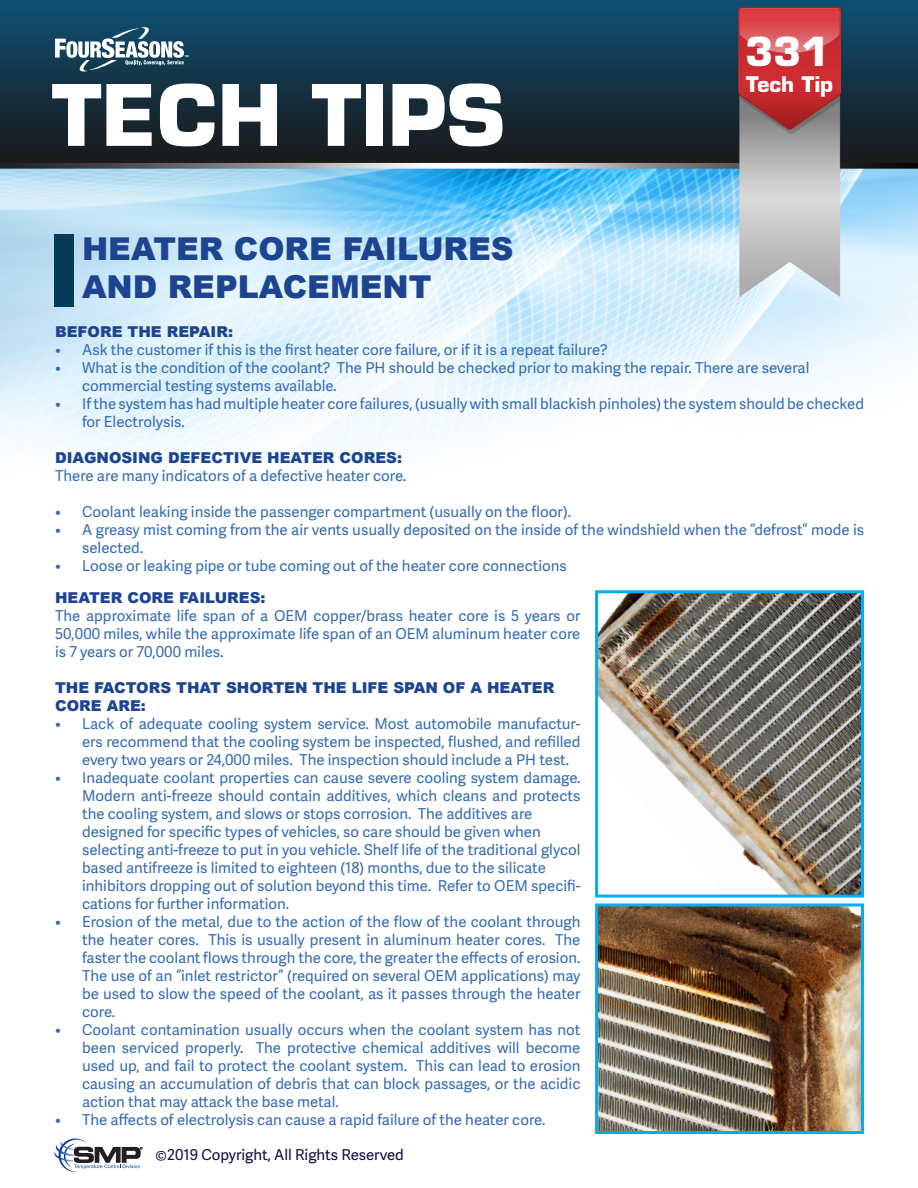
<style>
.page{position:relative;width:918px;height:1188px;background:#fff}
.page>*{position:absolute;margin:0;border:0;box-sizing:border-box;transform-origin:0 0}
.t1{font:700 82.5px "Eurostile LT Std";color:#fff}
.t2{font:700 39px "Eurostile LT Std";color:#fff}
.t3{font:900 31.5px "Arial";color:#1d4490}
.t4{font:700 21px "Eurostile LT Std";color:#fff}
.t5{font:15px/18px "Adelle Sans";color:#336ab3;text-align:justify}
.t6{font:900 15px/18px "Arial";color:#1d4490}
.t7{font:15px "Adelle Sans";color:#090e3f}
.t8{font:7.2px "Myriad Pro";color:#fff}
</style>
<div class="page">
<img style="left:0;top:0;width:918px;height:1150px">
<div style="left:54px;top:234px;width:19px;height:73px;background:#053b57"></div>
<img style="left:599px;top:594px;width:261px;height:300px">
<div style="left:595px;top:590px;width:269px;height:308px;border:3px solid #00aeef"></div>
<svg style="left:55px;top:27px;width:129px;height:44px"></svg>
<svg style="left:54px;top:1138px;width:88px;height:34px"></svg>
<img style="left:599px;top:907px;width:261px;height:223px">
<div style="left:595px;top:903px;width:269px;height:231px;border:3px solid #00aeef"></div>
<p class="t8" style="left:184px;top:53px;width:6px">™</p>
<p class="t1" style="left:52px;top:65px;width:455px">TECH TIPS</p>
<p class="t3" style="left:82px;top:226px;width:433px">HEATER CORE FAILURES</p>
<p class="t3" style="left:82px;top:264px;width:351px">AND REPLACEMENT</p>
<p class="t2" style="left:745px;top:27px;width:86px">331</p>
<p class="t4" style="left:746px;top:72px;width:89px">Tech Tip</p>
<p class="t6" style="left:55px;top:322px;width:179px">BEFORE THE REPAIR:</p>
<p class="t5" style="left:55px;top:340px;width:554px">• Ask the customer if this is the first heater core failure, or if it is a repeat failure?</p>
<p class="t5" style="left:55px;top:358px;width:756px">• What is the condition of the coolant? The PH should be checked prior to making the repair. There are several</p>
<p class="t5" style="left:82px;top:376px;width:256px">commercial testing systems available.</p>
<p class="t5" style="left:82px;top:394px;width:783px;text-indent:-27px">• If the system has had multiple heater core failures, (usually with small blackish pinholes) the system should be checked for Electrolysis.</p>
<p class="t6" style="left:55px;top:448px;width:349px">DIAGNOSING DEFECTIVE HEATER CORES:</p>
<p class="t5" style="left:55px;top:466px;width:353px">There are many indicators of a defective heater core.</p>
<p class="t5" style="left:55px;top:502px;width:518px">• Coolant leaking inside the passenger compartment (usually on the floor).</p>
<p class="t5" style="left:82px;top:520px;width:783px;text-indent:-27px">• A greasy mist coming from the air vents usually deposited on the inside of the windshield when the “defrost” mode is selected.</p>
<p class="t5" style="left:55px;top:556px;width:513px">• Loose or leaking pipe or tube coming out of the heater core connections</p>
<p class="t6" style="left:55px;top:588px;width:212px">HEATER CORE FAILURES:</p>
<p class="t5" style="left:55px;top:606px;width:527px">The approximate life span of a OEM copper/brass heater core is 5 years or 50,000 miles, while the approximate life span of an OEM aluminum heater core is 7 years or 70,000 miles.</p>
<p class="t6" style="left:55px;top:678px;width:501px">THE FACTORS THAT SHORTEN THE LIFE SPAN OF A HEATER<br>CORE ARE:</p>
<p class="t5" style="left:82px;top:714px;width:500px;text-indent:-27px">• Lack of adequate cooling system service. Most automobile manufactur&shy;ers recommend that the cooling system be inspected, flushed, and refilled every two years or 24,000 miles. The inspection should include a PH test.</p>
<p class="t5" style="left:82px;top:768px;width:500px;text-indent:-27px">• Inadequate coolant properties can cause severe cooling system damage.<br>Modern anti-freeze should contain additives, which cleans and protects the cooling system, and slows or stops corrosion. The additives are</p>
<p class="t5" style="left:82px;top:822px;width:460px">designed for specific types of vehicles, so care should be given when</p>
<p class="t5" style="left:82px;top:840px;width:500px">selecting anti-freeze to put in you vehicle. Shelf life of the traditional glycol based antifreeze is limited to eighteen (18) months, due to the silicate</p>
<p class="t5" style="left:82px;top:876px;width:500px">inhibitors dropping out of solution beyond this time. Refer to OEM specifi&shy;cations for further information.</p>
<p class="t5" style="left:82px;top:912px;width:500px;text-indent:-27px">• Erosion of the metal, due to the action of the flow of the coolant through the heater cores. This is usually present in aluminum heater cores. The faster the coolant flows through the core, the greater the effects of erosion.<br>The use of an “inlet restrictor” (required on several OEM applications) may be used to slow the speed of the coolant, as it passes through the heater core.</p>
<p class="t5" style="left:82px;top:1020px;width:500px;text-indent:-27px">• Coolant contamination usually occurs when the coolant system has not been serviced properly. The protective chemical additives will become used up, and fail to protect the coolant system. This can lead to erosion causing an accumulation of debris that can block passages, or the acidic action that may attack the base metal.</p>
<p class="t5" style="left:55px;top:1110px;width:492px">• The affects of electrolysis can cause a rapid failure of the heater core.</p>
<p class="t7" style="left:156px;top:1144px;width:250px">©2019 Copyright, All Rights Reserved</p>
</div>
